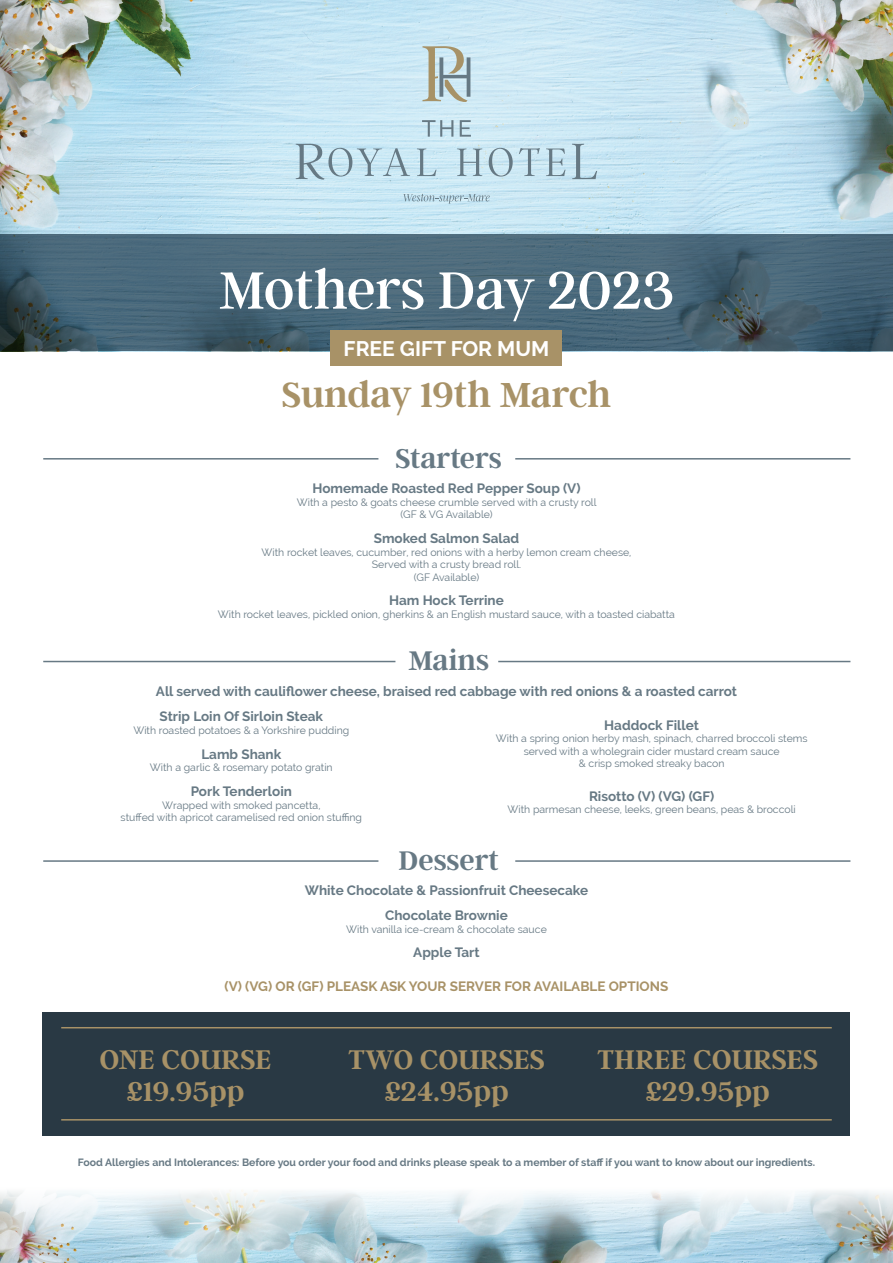
<style>
.page{position:relative;width:893px;height:1263px;background:#fff}
.page>*{position:absolute;margin:0;border:0;box-sizing:border-box;transform-origin:0 0}
.t1{font:58.5px "Argent CF";color:#fff}
.t2{font:600 38.7px "Argent CF";color:#a89267}
.t3{font:600 30px/31.5px "Argent CF";color:#a89267;text-align:center}
.t4{font:600 30px "Argent CF";color:#677984}
.t5{font:700 21px "Raleway";color:#fff}
.t6{font:700 13.5px/24.8px "Raleway";color:#677984;text-align:center}
.t7{font:700 13.5px "Raleway";color:#a89267}
.t8{font:10.5px/12.6px "Raleway";color:#677984;text-align:center}
.t9{font:700 10.5px "Raleway";color:#677984}
</style>
<div class="page">
<img style="left:0;top:0;width:893px;height:235px">
<img style="left:0;top:1190px;width:893px;height:73px">
<svg style="left:296px;top:144px;width:114px;height:36px;background:#b6d2de"></svg>
<svg style="left:417px;top:149px;width:19px;height:27px"></svg>
<svg style="left:457px;top:149px;width:25px;height:27px"></svg>
<svg style="left:489px;top:148px;width:24px;height:29px"></svg>
<svg style="left:519px;top:148px;width:21px;height:28px"></svg>
<svg style="left:546px;top:149px;width:20px;height:27px"></svg>
<svg style="left:572px;top:144px;width:25px;height:35px"></svg>
<svg style="left:422px;top:46px;width:48px;height:56px;background:#b5c1be"></svg>
<svg style="left:422px;top:120px;width:31px;height:17px"></svg>
<svg style="left:460px;top:120px;width:11px;height:17px"></svg>
<svg style="left:403px;top:194px;width:87px;height:10px"></svg>
<svg style="left:0;top:235px;width:893px;height:116px;background:#476474"></svg>
<hr style="left:43px;top:458px;width:335px;height:2px;background:#677984">
<hr style="left:515px;top:458px;width:335px;height:2px;background:#677984">
<hr style="left:43px;top:661px;width:352px;height:1px;background:#677984">
<hr style="left:43px;top:860px;width:335px;height:2px;background:#677984">
<hr style="left:515px;top:860px;width:335px;height:2px;background:#677984">
<hr style="left:498px;top:661px;width:352px;height:1px;background:#677984">
<div style="left:43px;top:1012px;width:807px;height:123px;background:#293944"></div>
<hr style="left:61px;top:1027px;width:771px;height:1px;background:#a89267">
<hr style="left:61px;top:1119px;width:771px;height:1px;background:#a89267">
<div style="left:331px;top:330px;width:231px;height:36px;background:#a89267"></div>
<h1 class="t1" style="left:219px;top:259px;width:456px">Mothers Day 2023</h1>
<h3 class="t5" style="left:344px;top:336px;width:207px">FREE GIFT FOR MUM</h3>
<h2 class="t2" style="left:282px;top:374px;width:331px">Sunday 19th March</h2>
<h3 class="t4" style="left:395px;top:442px;width:108px">Starters</h3>
<p class="t6" style="left:312px;top:476px;width:270px">Homemade Roasted Red Pepper Soup (V)</p>
<p class="t8" style="left:297px;top:496px;width:301px">With a pesto &amp; goats cheese crumble served with a crusty roll (GF &amp; VG Available)</p>
<p class="t6" style="left:374px;top:526px;width:147px">Smoked Salmon Salad</p>
<p class="t8" style="left:262px;top:545px;width:371px">With rocket leaves, cucumber, red onions with a herby lemon cream cheese,<br>Served with a crusty bread roll.<br>(GF Available)</p>
<p class="t6" style="left:389px;top:588px;width:116px">Ham Hock Terrine</p>
<p class="t8" style="left:218px;top:608px;width:458px">With rocket leaves, pickled onion, gherkins &amp; an English mustard sauce, with a toasted ciabatta</p>
<h3 class="t4" style="left:408px;top:645px;width:82px">Mains</h3>
<p class="t6" style="left:156px;top:679px;width:583px">All served with cauliflower cheese, braised red cabbage with red onions &amp; a roasted carrot</p>
<p class="t6" style="left:160px;top:704px;width:165px">Strip Loin Of Sirloin Steak</p>
<p class="t8" style="left:133px;top:724px;width:217px">With roasted potatoes &amp; a Yorkshire pudding</p>
<p class="t6" style="left:201px;top:742px;width:81px">Lamb Shank</p>
<p class="t8" style="left:150px;top:761px;width:184px">With a garlic &amp; rosemary potato gratin</p>
<p class="t6" style="left:191px;top:779px;width:103px">Pork Tenderloin</p>
<p class="t8" style="left:121px;top:799px;width:243px">Wrapped with smoked pancetta,<br>stuffed with apricot caramelised red onion stuffing</p>
<p class="t6" style="left:604px;top:712px;width:96px">Haddock Fillet</p>
<p class="t8" style="left:496px;top:732px;width:313px">With a spring onion herby mash, spinach, charred broccoli stems served with a wholegrain cider mustard cream sauce<br>&amp; crisp smoked streaky bacon</p>
<p class="t6" style="left:589px;top:783px;width:127px">Risotto (V) (VG) (GF)</p>
<p class="t8" style="left:508px;top:803px;width:290px">With parmesan cheese, leeks, green beans, peas &amp; broccoli</p>
<h3 class="t4" style="left:398px;top:844px;width:102px">Dessert</h3>
<p class="t6" style="left:305px;top:878px;width:285px">White Chocolate &amp; Passionfruit Cheesecake<br>Chocolate Brownie</p>
<p class="t8" style="left:346px;top:922px;width:202px">With vanilla ice-cream &amp; chocolate sauce</p>
<p class="t6" style="left:413px;top:940px;width:68px">Apple Tart</p>
<p class="t7" style="left:225px;top:978px;width:445px">(V) (VG) OR (GF) PLEASK ASK YOUR SERVER FOR AVAILABLE OPTIONS</p>
<h3 class="t3" style="left:99px;top:1045px;width:174px">ONE COURSE £19.95pp</h3>
<h3 class="t3" style="left:348px;top:1045px;width:198px">TWO COURSES £24.95pp</h3>
<h3 class="t3" style="left:597px;top:1045px;width:222px">THREE COURSES £29.95pp</h3>
<p class="t9" style="left:78px;top:1157px;width:739px">Food Allergies and Intolerances: Before you order your food and drinks please speak to a member of staff if you want to know about our ingredients.</p>
</div>
